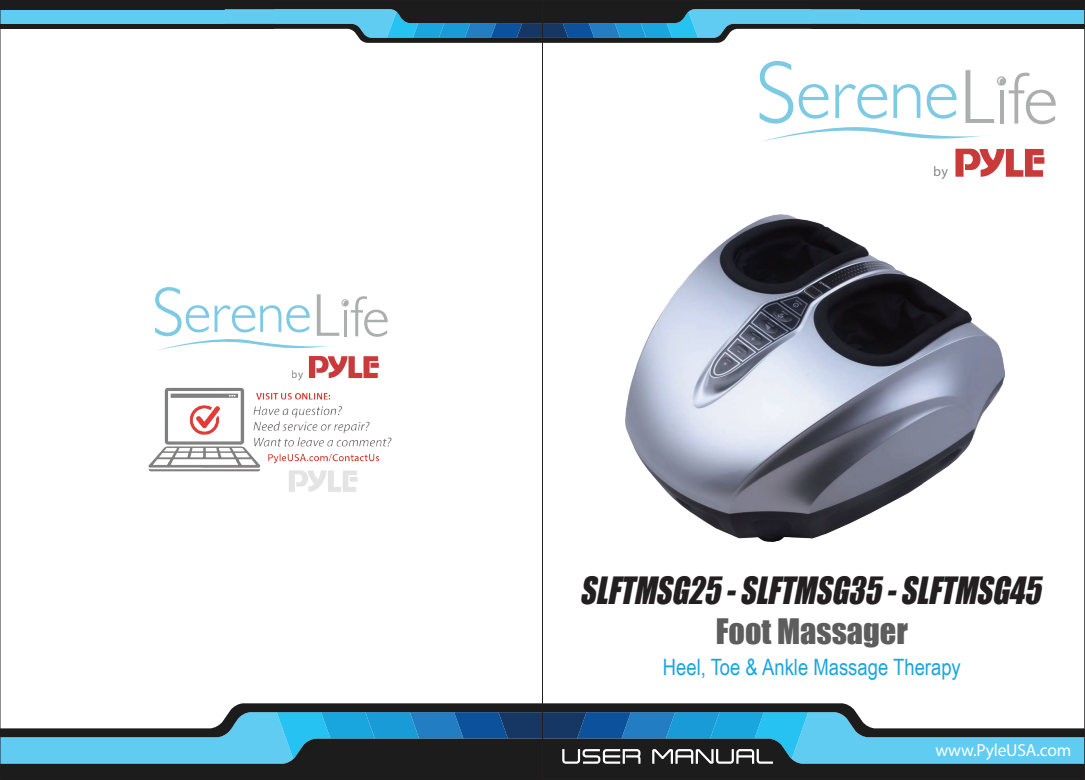
<style>
.page{position:relative;width:1085px;height:780px;background:#fff}
.page>*{position:absolute;margin:0;border:0;box-sizing:border-box;transform-origin:0 0}
.t1{font:italic 34.5px "Impact";color:#231f20;scale:.89 1}
.t2{font:32.25px "Impact";color:#5d5d5d}
.t3{font:22.5px "Arial Narrow";color:#19a6df}
.t4{font:17.5px "Myriad Pro";letter-spacing:-.01em;color:#fff}
.t5{font:14px "Myriad Pro";color:#231f20}
.t6{font:11px "Myriad Pro";color:#231f20}
</style>
<div class="page">
<img style="left:625px;top:214px;width:379px;height:327px">
<svg style="left:759px;top:61px;width:296px;height:81px"></svg>
<svg style="left:955px;top:149px;width:88px;height:28px"></svg>
<div style="left:1033px;top:157px;width:11px;height:7px;background:#c93a3b"></div>
<div style="left:811px;top:24px;width:273px;height:5px;background:#1b1c1b"></div>
<div style="left:811px;top:9px;width:273px;height:15px;background:#60ccf2"></div>
<div style="left:811px;top:0;width:273px;height:9px;background:#1b1c1b"></div>
<div style="left:0;top:24px;width:274px;height:5px;background:#1b1c1b"></div>
<div style="left:0;top:9px;width:274px;height:15px;background:#60ccf2"></div>
<div style="left:0;top:0;width:274px;height:9px;background:#1b1c1b"></div>
<svg style="left:225px;top:2px;width:635px;height:41px"></svg>
<svg style="left:155px;top:287px;width:232px;height:63px"></svg>
<svg style="left:309px;top:356px;width:69px;height:16px"></svg>
<img style="left:148px;top:372px;width:244px;height:120px">
<svg style="left:2px;top:703px;width:1080px;height:74px;background:#4f7a8c"></svg>
<p class="t6" style="left:292px;top:367px;width:13px">by</p>
<p class="t5" style="left:933px;top:163px;width:16px">by</p>
<p class="t1" style="left:579px;top:563px;width:530px">SLFTMSG25-SLFTMSG35-SLFTMSG45</p>
<p class="t2" style="left:715px;top:606px;width:194px">Foot Massager</p>
<p class="t3" style="left:662px;top:650px;width:299px">Heel, Toe &amp; Ankle Massage Therapy</p>
<p class="t4" style="left:935px;top:739px;width:137px">www.PyleUSA.com</p>
</div>
